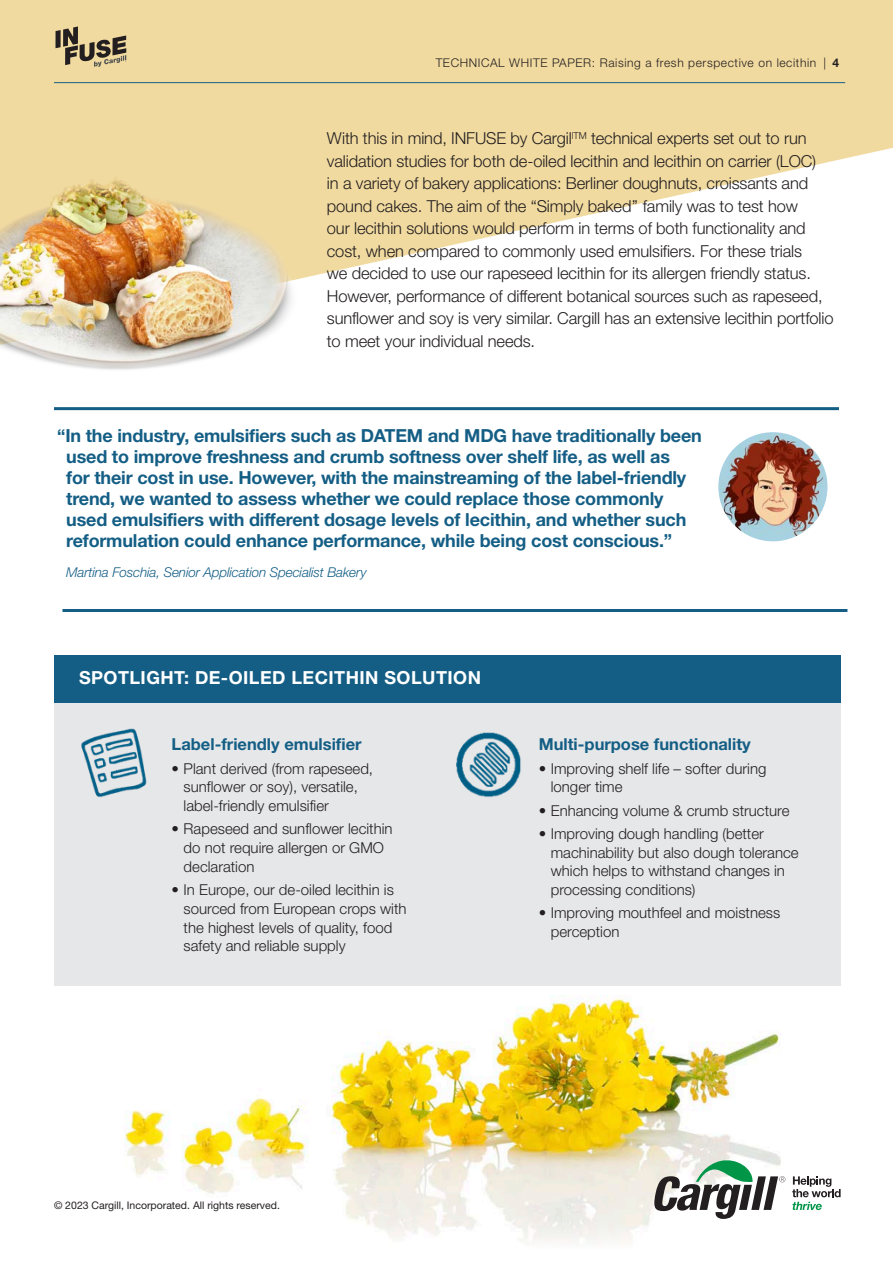
<style>
.page{position:relative;width:893px;height:1263px;background:#fff}
.page>*{position:absolute;margin:0;border:0;box-sizing:border-box;transform-origin:0 0}
.t1{font:700 18px/21px "Helvetica Neue LT Std";letter-spacing:-.01em;color:#145e85}
.t2{font:700 18px "Helvetica Neue LT Std";letter-spacing:.025em;color:#fff}
.t3{font:300 16.5px/22.5px "Helvetica Neue LT Std";letter-spacing:-.01em;color:#231f20}
.t4{font:700 16.5px "Helvetica Neue LT Std";color:#145e85}
.t5{font:300 15px/18.8px "Helvetica Neue LT Std";color:#231f20}
.t6{font:italic 300 13.5px "Helvetica Neue LT Std";letter-spacing:-.01em;color:#145e85}
.t7{font:300 12px "Helvetica Neue LT Std";letter-spacing:.05em;color:#231f20}
.FOOTNOTES{font:10.5px "Helvetica Neue LT Std";color:#231f20}
.s1{font-weight:700}
</style>
<div class="page">
<img style="left:66px;top:985px;width:761px;height:257px">
<svg style="left:654px;top:1158px;width:131px;height:61px"></svg>
<svg style="left:792px;top:1176px;width:49px;height:34px"></svg>
<svg style="left:0;top:0;width:893px;height:345px;fill:#f1daa0"></svg>
<svg style="left:56px;top:27px;width:70px;height:40px;background:#a49470"></svg>
<hr style="left:54px;top:82px;width:791px;height:1px;background:#145e85">
<hr style="left:62px;top:609px;width:785px;height:3px;background:#145e85">
<hr style="left:54px;top:407px;width:785px;height:3px;background:#145e85">
<img style="left:718px;top:432px;width:109px;height:109px;border-radius:55px">
<div style="left:54px;top:665px;width:787px;height:320px;background:#e6e7e9"></div>
<div style="left:55px;top:655px;width:786px;height:47px;background:#145e85"></div>
<img style="left:81px;top:728px;width:66px;height:70px">
<img style="left:456px;top:732px;width:65px;height:65px">
<img style="left:70px;top:175px;width:44px;height:12px">
<p class="t7" style="left:436px;top:55px;width:405px">TECHNICAL WHITE PAPER: Raising a fresh perspective on lecithin | <span class="s1">4</span></p>
<p class="t3" style="left:327px;top:127px;width:508px">With this in mind, INFUSE by Cargil<sup>lTM</sup> technical experts set out to run validation studies for both de-oiled lecithin and lecithin on carrier (LOC)<br>in a variety of bakery applications: Berliner doughnuts, croissants and pound cakes. The aim of the “Simply baked’’ family was to test how<br>our lecithin solutions would perform in terms of both functionality and cost, when compared to commonly used emulsifiers. For these trials<br>we decided to use our rapeseed lecithin for its allergen friendly status.<br>However, performance of different botanical sources such as rapeseed, sunflower and soy is very similar. Cargill has an extensive lecithin portfolio to meet your individual needs.</p>
<p class="t1" style="left:66px;top:425px;width:637px;text-indent:-9px">“In the industry, emulsifiers such as DATEM and MDG have traditionally been used to improve freshness and crumb softness over shelf life, as well as<br>for their cost in use. However, with the mainstreaming of the label-friendly trend, we wanted to assess whether we could replace those commonly used emulsifiers with different dosage levels of lecithin, and whether such reformulation could enhance performance, while being cost conscious.”</p>
<p class="t6" style="left:66px;top:565px;width:302px">Martina Foschia, Senior Application Specialist Bakery</p>
<p class="t2" style="left:79px;top:666px;width:403px">SPOTLIGHT: DE-OILED LECITHIN SOLUTION</p>
<p class="t4" style="left:172px;top:734px;width:191px">Label-friendly emulsifier</p>
<p class="t5" style="left:184px;top:759px;width:191px;text-indent:-12px">• Plant derived (from rapeseed, sunflower or soy), versatile, label-friendly emulsifier</p>
<p class="t5" style="left:184px;top:819px;width:210px;text-indent:-12px">• Rapeseed and sunflower lecithin do not require allergen or GMO declaration</p>
<p class="t5" style="left:184px;top:880px;width:224px;text-indent:-12px">• In Europe, our de-oiled lecithin is sourced from European crops with the highest levels of quality, food safety and reliable supply</p>
<p class="t4" style="left:539px;top:734px;width:213px">Multi-purpose functionality</p>
<p class="t5" style="left:551px;top:759px;width:217px;text-indent:-12px">• Improving shelf life – softer during longer time</p>
<p class="t5" style="left:539px;top:801px;width:252px">• Enhancing volume &amp; crumb structure</p>
<p class="t5" style="left:551px;top:824px;width:249px;text-indent:-12px">• Improving dough handling (better machinability but also dough tolerance which helps to withstand changes in processing conditions)</p>
<p class="t5" style="left:551px;top:903px;width:231px;text-indent:-12px">• Improving mouthfeel and moistness perception</p>
<p class="FOOTNOTES" style="left:54px;top:1199px;width:227px">© 2023 Cargill, Incorporated. All rights reserved.</p>
</div>
